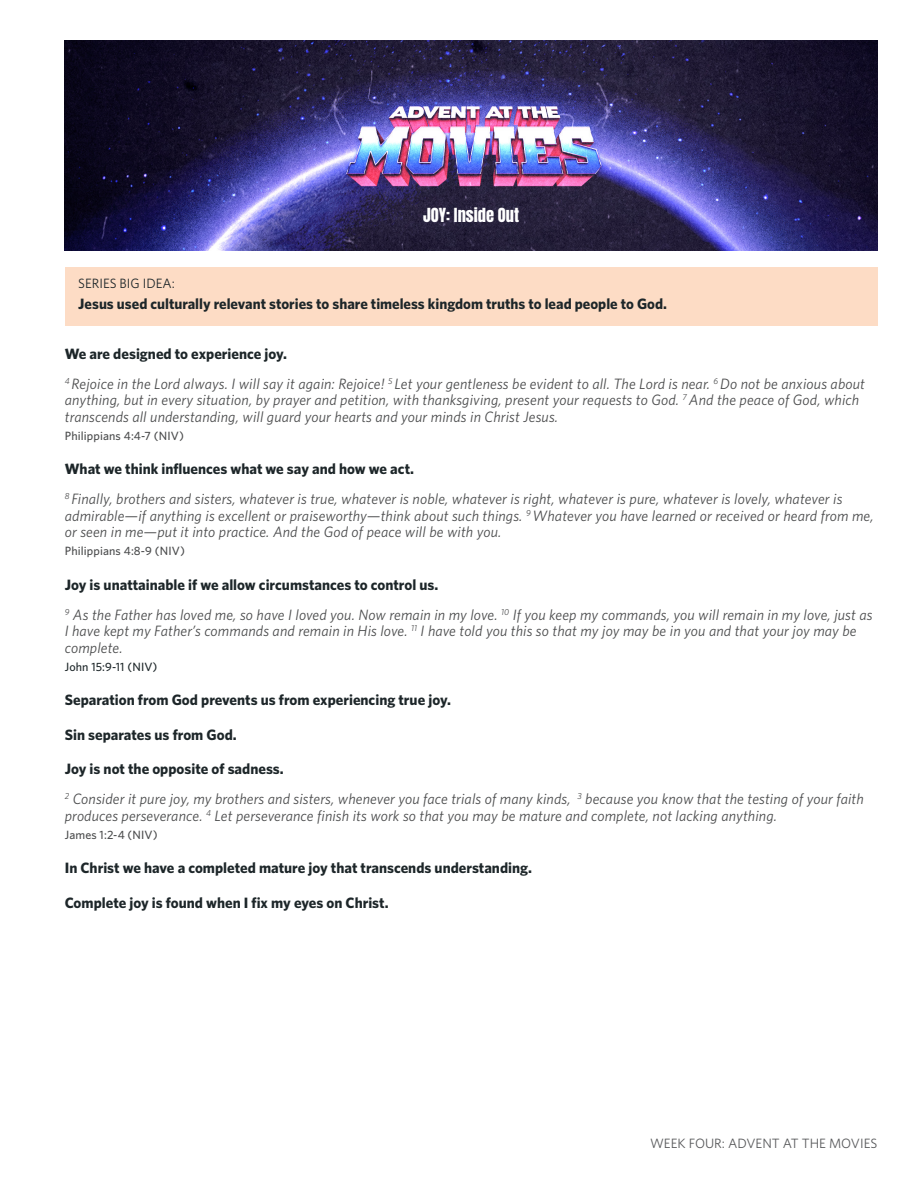
<style>
.page{position:relative;width:918px;height:1188px;background:#fff}
.page>*{position:absolute;margin:0;border:0;box-sizing:border-box;transform-origin:0 0}
.t1{font:16.5px "Anton";color:#fff}
.Scripture_Left_Last{font:italic 15px/16.5px "Whitney HTF";letter-spacing:.01em;color:#4b4c4d}
.Fillin_Bold{font:700 15px "Whitney HTF";color:#1d2629}
.Series_Big_Idea{font:700 15px "Whitney HTF";color:#1d2629}
.Fillin_Bold_-pad_top{font:700 15px "Whitney HTF";color:#1d2629}
.t2{font:13.5px "Whitney HTF";color:#57585a}
.Series_Big_Idea_Head{font:13.5px "Whitney HTF";color:#1d2629}
.Scripture_Reference{font:500 12px "Whitney HTF";letter-spacing:.01em;color:#4b4c4d}
.Fillin_Bold-2{font:500 12px "Whitney HTF";letter-spacing:.01em;color:#1d2629}
</style>
<div class="page">
<img style="left:65px;top:40px;width:813px;height:210px">
<div style="left:65px;top:267px;width:813px;height:23px;background:#fddcc5"></div>
<div style="left:65px;top:282px;width:813px;height:43px;background:#fddcc5"></div>
<p class="t1" style="left:423px;top:206px;width:98px">JOY: Inside Out</p>
<p class="Series_Big_Idea_Head" style="left:78px;top:275px;width:98px">SERIES BIG IDEA:</p>
<p class="Series_Big_Idea" style="left:78px;top:295px;width:590px">Jesus used culturally relevant stories to share timeless kingdom truths to lead people to God.</p>
<p class="Fillin_Bold_-pad_top" style="left:65px;top:344px;width:224px">We are designed to experience joy.</p>
<p class="Scripture_Left_Last" style="left:65px;top:375px;width:802px"><sup>4</sup> Rejoice in the Lord always. I will say it again: Rejoice! <sup>5</sup> Let your gentleness be evident to all. The Lord is near. <sup>6</sup> Do not be anxious about anything, but in every situation, by prayer and petition, with thanksgiving, present your requests to God. <sup>7</sup> And the peace of God, which transcends all understanding, will guard your hearts and your minds in Christ Jesus.</p>
<p class="Scripture_Reference" style="left:65px;top:428px;width:121px">Philippians 4:4-7 (NIV)</p>
<p class="Fillin_Bold" style="left:65px;top:460px;width:351px">What we think influences what we say and how we act.</p>
<p class="Scripture_Left_Last" style="left:65px;top:490px;width:810px"><sup>8</sup> Finally, brothers and sisters, whatever is true, whatever is noble, whatever is right, whatever is pure, whatever is lovely, whatever is admirable—if anything is excellent or praiseworthy—think about such things. <sup>9</sup> Whatever you have learned or received or heard from me, or seen in me—put it into practice. And the God of peace will be with you.</p>
<p class="Scripture_Reference" style="left:65px;top:544px;width:122px">Philippians 4:8-9 (NIV)</p>
<p class="Fillin_Bold" style="left:65px;top:575px;width:375px">Joy is unattainable if we allow circumstances to control us.</p>
<p class="Scripture_Left_Last" style="left:65px;top:606px;width:809px"><sup>9</sup> As the Father has loved me, so have I loved you. Now remain in my love. <sup>10</sup> If you keep my commands, you will remain in my love, just as<br>I have kept my Father’s commands and remain in His love. <sup>11</sup> I have told you this so that my joy may be in you and that your joy may be complete.</p>
<p class="Fillin_Bold-2" style="left:65px;top:659px;width:94px">John 15:9-11 (NIV)</p>
<p class="Fillin_Bold" style="left:65px;top:691px;width:388px">Separation from God prevents us from experiencing true joy.</p>
<p class="Fillin_Bold" style="left:65px;top:725px;width:173px">Sin separates us from God.</p>
<p class="Fillin_Bold" style="left:65px;top:760px;width:220px">Joy is not the opposite of sadness.</p>
<p class="Scripture_Left_Last" style="left:65px;top:790px;width:800px"><sup>2</sup> Consider it pure joy, my brothers and sisters, whenever you face trials of many kinds, <sup>3</sup> because you know that the testing of your faith produces perseverance. <sup>4</sup> Let perseverance finish its work so that you may be mature and complete, not lacking anything.</p>
<p class="Scripture_Reference" style="left:65px;top:827px;width:94px">James 1:2-4 (NIV)</p>
<p class="Fillin_Bold" style="left:65px;top:859px;width:469px">In Christ we have a completed mature joy that transcends understanding.</p>
<p class="Fillin_Bold" style="left:65px;top:893px;width:325px">Complete joy is found when I fix my eyes on Christ.</p>
<p class="t2" style="left:650px;top:1135px;width:229px">WEEK FOUR: ADVENT AT THE MOVIES</p>
</div>
